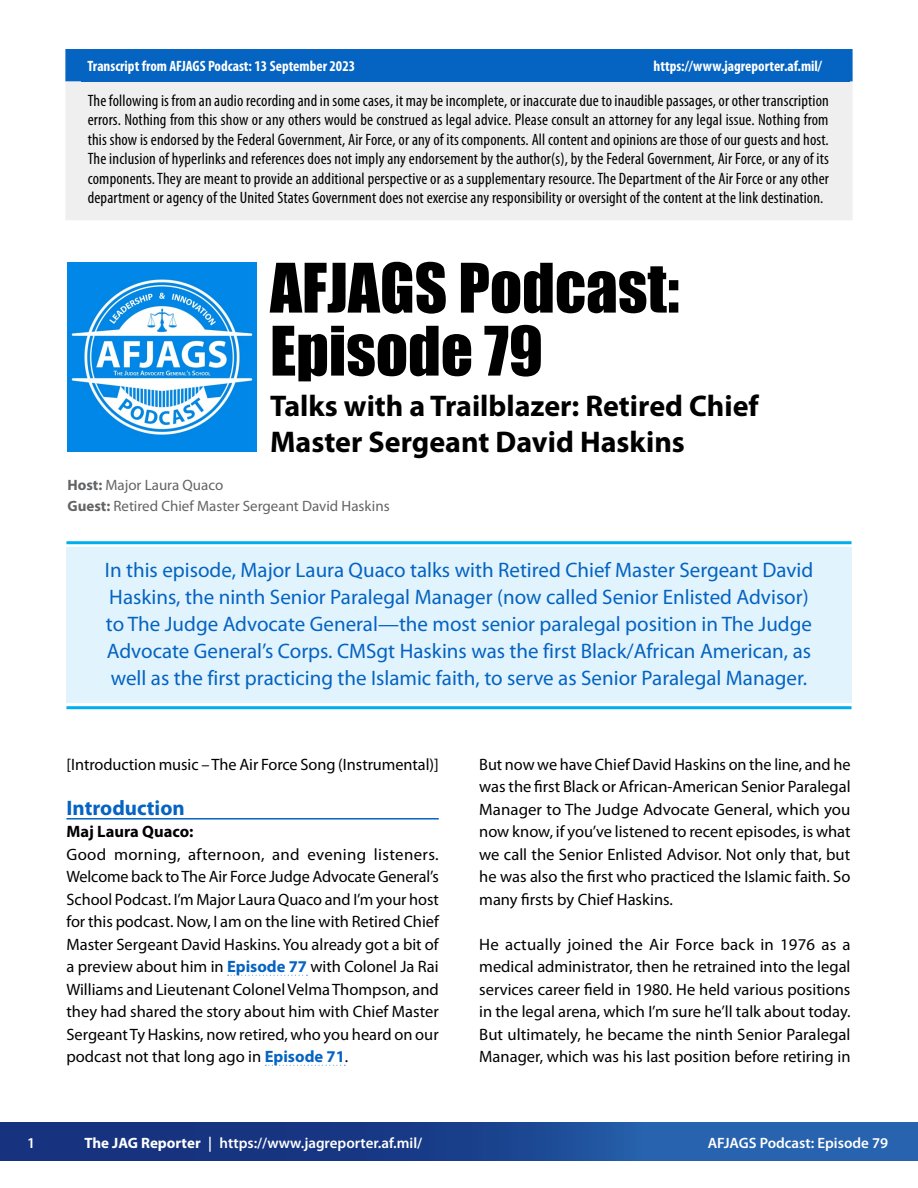
<style>
.page{position:relative;width:918px;height:1188px;background:#fff}
.page>*{position:absolute;margin:0;border:0;box-sizing:border-box;transform-origin:0 0}
.t1{font:63px/63px "Impact";color:#000}
.t2{font:700 30px/36px "Myriad Pro";color:#000}
.Intro_Excerpt{font:21px/27px "Myriad Pro";color:#0563c1}
.t3{font:700 21px "Myriad Pro";color:#0563c1}
.t4{font:16.5px/22.5px "Myriad Pro";color:#000;text-align:justify}
.Disclaimer{font:condensed 16.5px/19.5px "Myriad Pro";letter-spacing:.01em;color:#000;text-align:justify}
.Speaker{font:700 16.5px "Myriad Pro";color:#000}
.t5{font:600 15px "Myriad Pro";color:#fff}
.Author{font:15px "Myriad Pro";color:#636466}
.Post_Date{font:700 condensed 15px "Myriad Pro";color:#fff}
.Header_Link{font:700 condensed 15px "Myriad Pro";color:#fff}
.s1{font-weight:700}
.s2{font-weight:700;color:#0563c1}
</style>
<div class="page">
<div style="left:65px;top:72px;width:788px;height:148px;background:#efeff0"></div>
<div style="left:65px;top:49px;width:788px;height:32px;background:#0563c1"></div>
<div style="left:0;top:1122px;width:918px;height:39px;background:linear-gradient(to right,#122673,#2969b5)"></div>
<img style="left:68px;top:263px;width:188px;height:189px">
<div style="left:66px;top:547px;width:786px;height:156px;background:#e1f4fd"></div>
<hr style="left:66px;top:541px;width:786px;height:3px;background:#00aeef">
<hr style="left:66px;top:706px;width:786px;height:3px;background:#00aeef">
<hr style="left:66px;top:818px;width:373px;height:2px;background:#0563c1">
<svg style="left:228px;top:975px;width:79px;height:1px"></svg>
<svg style="left:265px;top:1065px;width:80px;height:1px"></svg>
<p class="Post_Date" style="left:87px;top:56px;width:269px">Transcript from AFJAGS Podcast: 13 September 2023</p>
<p class="Header_Link" style="left:653px;top:56px;width:170px">https://www.jagreporter.af.mil/</p>
<p class="Disclaimer" style="left:88px;top:90px;width:743px">The following is from an audio recording and in some cases, it may be incomplete, or inaccurate due to inaudible passages, or other transcription errors. Nothing from this show or any others would be construed as legal advice. Please consult an attorney for any legal issue. Nothing from this show is endorsed by the Federal Government, Air Force, or any of its components. All content and opinions are those of our guests and host.<br>The inclusion of hyperlinks and references does not imply any endorsement by the author(s), by the Federal Government, Air Force, or any of its components. They are meant to provide an additional perspective or as a supplementary resource. The Department of the Air Force or any other department or agency of the United States Government does not exercise any responsibility or oversight of the content at the link destination.</p>
<h1 class="t1" style="left:270px;top:255px;width:411px">AFJAGS Podcast:<br>Episode 79</h1>
<h1 class="t2" style="left:270px;top:387px;width:490px">Talks with a Trailblazer: Retired Chief<br>Master Sergeant David Haskins</h1>
<p class="Author" style="left:68px;top:475px;width:157px"><span class="s1">Host:</span> Major Laura Quaco</p>
<p class="Author" style="left:68px;top:496px;width:324px"><span class="s1">Guest:</span> Retired Chief Master Sergeant David Haskins</p>
<p class="Intro_Excerpt" style="left:105px;top:556px;width:710px">In this episode, Major Laura Quaco talks with Retired Chief Master Sergeant David Haskins, the ninth Senior Paralegal Manager (now called Senior Enlisted Advisor) to The Judge Advocate General—the most senior paralegal position in The Judge Advocate General’s Corps. CMSgt Haskins was the first Black/African American, as well as the first practicing the Islamic faith, to serve as Senior Paralegal Manager.</p>
<p class="t4" style="left:66px;top:753px;width:374px">[Introduction music – The Air Force Song (Instrumental)]</p>
<h2 class="t3" style="left:66px;top:794px;width:120px">Introduction</h2>
<h3 class="Speaker" style="left:66px;top:821px;width:129px">Maj Laura Quaco:</h3>
<p class="t4" style="left:66px;top:843px;width:374px">Good morning, afternoon, and evening listeners.<br>Welcome back to The Air Force Judge Advocate General’s School Podcast. I’m Major Laura Quaco and I’m your host for this podcast. Now, I am on the line with Retired Chief Master Sergeant David Haskins. You already got a bit of a preview about him in <span class="s2">Episode 77</span> with Colonel Ja Rai Williams and Lieutenant Colonel Velma Thompson, and they had shared the story about him with Chief Master Sergeant Ty Haskins, now retired, who you heard on our podcast not that long ago in <span class="s2">Episode 71</span>.</p>
<p class="t4" style="left:479px;top:753px;width:373px">But now we have Chief David Haskins on the line, and he was the first Black or African-American Senior Paralegal Manager to The Judge Advocate General, which you now know, if you’ve listened to recent episodes, is what we call the Senior Enlisted Advisor. Not only that, but he was also the first who practiced the Islamic faith. So many firsts by Chief Haskins.</p>
<p class="t4" style="left:479px;top:933px;width:373px">He actually joined the Air Force back in 1976 as a medical administrator, then he retrained into the legal services career field in 1980. He held various positions in the legal arena, which I’m sure he’ll talk about today.<br>But ultimately, he became the ninth Senior Paralegal Manager, which was his last position before retiring in</p>
<p class="t5" style="left:27px;top:1133px;width:10px">1</p>
<p class="t5" style="left:84px;top:1133px;width:339px"><span class="s1">The JAG Reporter</span> | https://www.jagreporter.af.mil/</p>
<p class="t5" style="left:708px;top:1133px;width:182px">AFJAGS Podcast: Episode 79</p>
</div>
